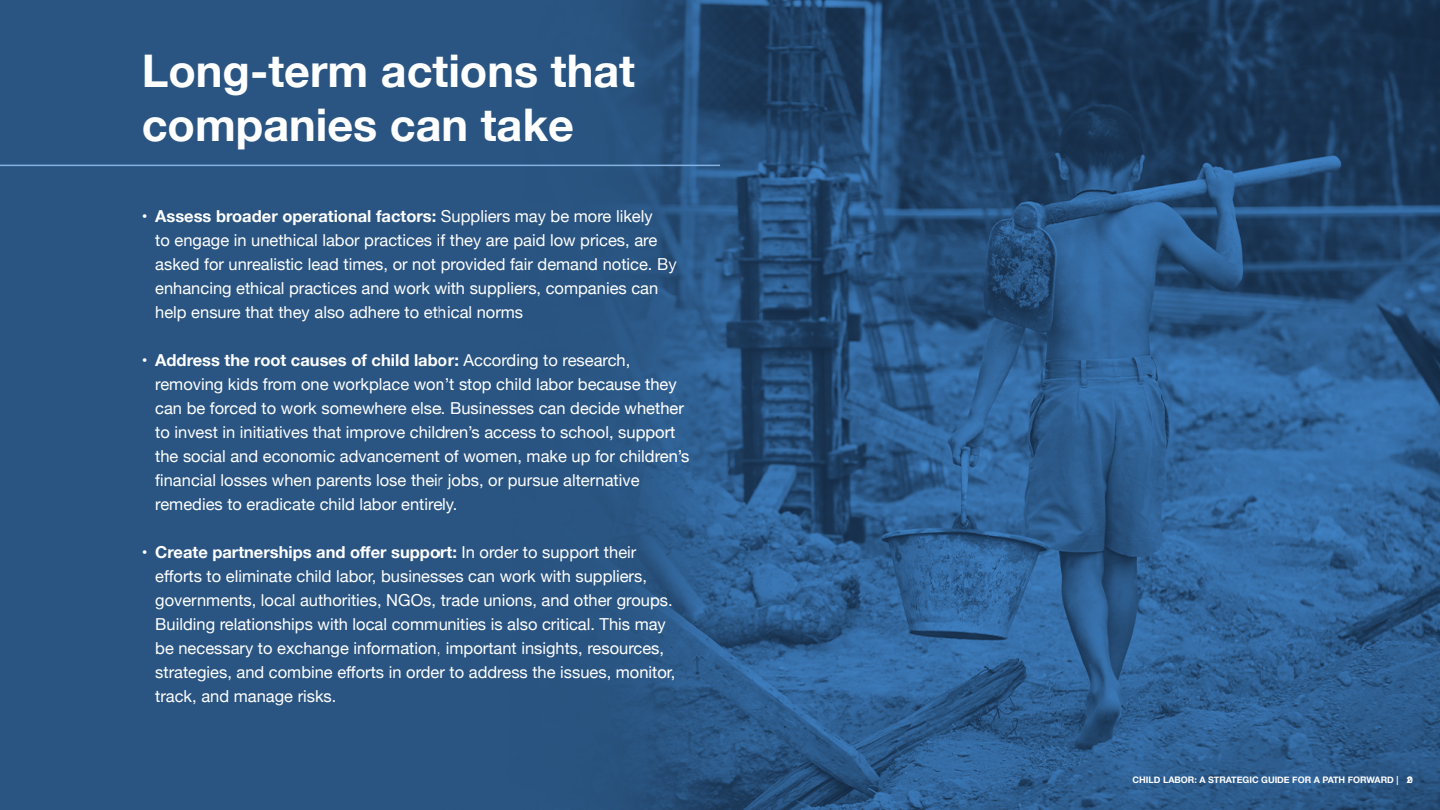
<style>
.page{position:relative;width:1440px;height:810px;background:#2a5582}
.page>*{position:absolute;margin:0;border:0;box-sizing:border-box;transform-origin:0 0}
.t1{font:700 45px/54px "Helvetica Neue";color:#fff}
.t2{font:16.5px/24px "Helvetica Neue";color:#fff}
.t3{font:700 9px "Helvetica Neue";color:#fff}
.s1{font-weight:700}
</style>
<div class="page">
<img style="left:441px;top:0;width:999px;height:809px">
<hr style="left:0;top:165px;width:720px;height:1px;background:#84b3e3">
<h1 class="t1" style="left:142px;top:45px;width:495px">Long-term actions that companies can take</h1>
<p class="t2" style="left:155px;top:205px;width:523px;text-indent:-13px"><span class="s1">• Assess broader operational factors:</span> Suppliers may be more likely<br>to engage in unethical labor practices if they are paid low prices, are asked for unrealistic lead times, or not provided fair demand notice. By enhancing ethical practices and work with suppliers, companies can help ensure that they also adhere to ethical norms</p>
<p class="t2" style="left:155px;top:349px;width:536px;text-indent:-13px"><span class="s1">• Address the root causes of child labor:</span> According to research, removing kids from one workplace won’t stop child labor because they can be forced to work somewhere else. Businesses can decide whether to invest in initiatives that improve children’s access to school, support the social and economic advancement of women, make up for children’s financial losses when parents lose their jobs, or pursue alternative remedies to eradicate child labor entirely.</p>
<p class="t2" style="left:155px;top:541px;width:522px;text-indent:-13px"><span class="s1">• Create partnerships and offer support:</span> In order to support their efforts to eliminate child labor, businesses can work with suppliers, governments, local authorities, NGOs, trade unions, and other groups.<br>Building relationships with local communities is also critical. This may be necessary to exchange information, important insights, resources, strategies, and combine efforts in order to address the issues, monitor, track, and manage risks.</p>
<p class="t3" style="left:1132px;top:773px;width:282px">CHILD LABOR: A STRATEGIC GUIDE FOR A PATH FORWARD | 20</p>
</div>
